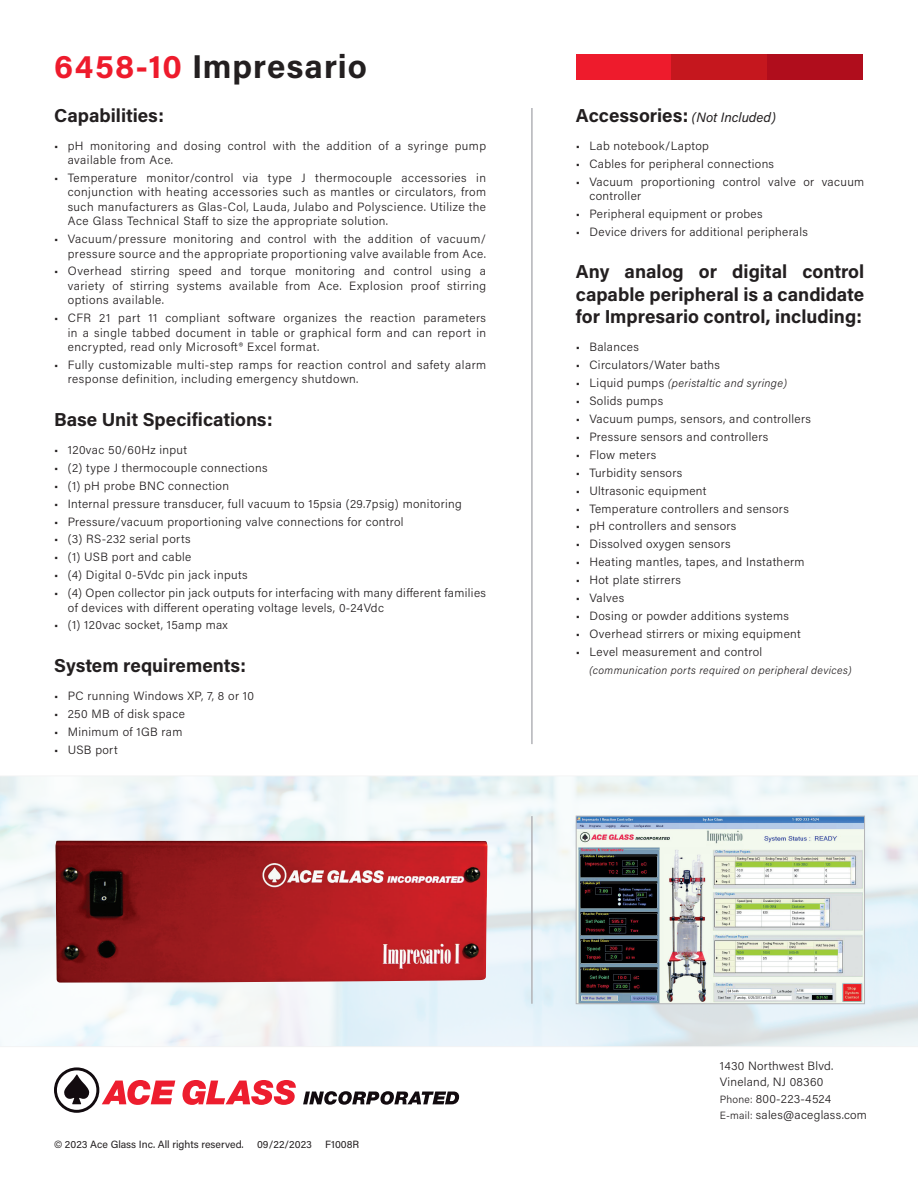
<style>
.page{position:relative;width:918px;height:1188px;background:#fff}
.page>*{position:absolute;margin:0;border:0;box-sizing:border-box;transform-origin:0 0}
.t1{font:700 33px "Acumin Pro";letter-spacing:.03em;color:#231f20}
.t2{font:700 18.75px/22.5px "Acumin Pro";color:#231f20;text-align:justify}
.t3{font:italic 13.5px "Acumin Pro";color:#231f20}
.t4{font:300 12px/14.4px "Acumin Pro";letter-spacing:.03em;color:#231f20}
.t5{font:italic 300 11.25px "Acumin Pro";letter-spacing:.03em;color:#231f20}
.t6{font:italic 300 10.8px "Acumin Pro";letter-spacing:.03em;color:#231f20}
.t7{font:10.5px "Acumin Pro";color:#231f20}
.s1{color:#ee1b2c}
.s2{font-weight:700;font-style:normal;font-size:18.75px}
.s3{font-style:normal;font-size:12px}
.s4{font-size:10.5px}
</style>
<div class="page">
<svg style="left:0;top:776px;width:918px;height:271px"></svg>
<svg style="left:54px;top:1067px;width:121px;height:46px"></svg>
<svg style="left:182px;top:1080px;width:114px;height:25px"></svg>
<svg style="left:303px;top:1091px;width:156px;height:14px"></svg>
<hr style="left:531px;top:108px;width:2px;height:636px;background:#b2b3b7">
<div style="left:576px;top:54px;width:95px;height:25px;background:#ee1b2c"></div>
<div style="left:671px;top:54px;width:96px;height:25px;background:#c5171e"></div>
<div style="left:767px;top:54px;width:95px;height:25px;background:#b00d1c"></div>
<img style="left:55px;top:841px;width:433px;height:142px">
<img style="left:578px;top:818px;width:285px;height:184px">
<div style="left:576px;top:816px;width:289px;height:188px;border:1px solid #b2b3b7"></div>
<hr style="left:531px;top:816px;width:2px;height:188px;background:#b2b3b7">
<p class="t1" style="left:54px;top:44px;width:314px"><span class="s1">6458-10</span> Impresario</p>
<p class="t2" style="left:54px;top:103px;width:111px">Capabilities:</p>
<p class="t4" style="left:68px;top:138px;width:420px;text-indent:-14px">• pH monitoring and dosing control with the addition of a syringe pump available from Ace.</p>
<p class="t4" style="left:68px;top:170px;width:420px;text-align:justify;text-indent:-14px">• Temperature monitor/control via type J thermocouple accessories in conjunction with heating accessories such as mantles or circulators, from such manufacturers as Glas-Col, Lauda, Julabo and Polyscience. Utilize the Ace Glass Technical Staff to size the appropriate solution.</p>
<p class="t4" style="left:54px;top:231px;width:433px;text-align:right">• Vacuum/pressure monitoring and control with the addition of vacuum/ pressure source and the appropriate proportioning valve available from Ace.</p>
<p class="t4" style="left:68px;top:264px;width:420px;text-align:justify;text-indent:-14px">• Overhead stirring speed and torque monitoring and control using a variety of stirring systems available from Ace. Explosion proof stirring options available.</p>
<p class="t4" style="left:68px;top:310px;width:420px;text-align:justify;text-indent:-14px">• CFR 21 part 11 compliant software organizes the reaction parameters in a single tabbed document in table or graphical form and can report in encrypted, read only Microsoft® Excel format.</p>
<p class="t4" style="left:68px;top:357px;width:420px;text-indent:-14px">• Fully customizable multi-step ramps for reaction control and safety alarm response definition, including emergency shutdown.</p>
<p class="t2" style="left:54px;top:407px;width:220px">Base Unit Specifications:</p>
<p class="t4" style="left:54px;top:442px;width:134px">• 120vac 50/60Hz input</p>
<p class="t4" style="left:54px;top:460px;width:215px">• (2) type J thermocouple connections</p>
<p class="t4" style="left:54px;top:478px;width:176px">• (1) pH probe BNC connection</p>
<p class="t4" style="left:54px;top:496px;width:409px">• Internal pressure transducer, full vacuum to 15psia (29.7psig) monitoring</p>
<p class="t4" style="left:54px;top:514px;width:351px">• Pressure/vacuum proportioning valve connections for control</p>
<p class="t4" style="left:54px;top:532px;width:138px">• (3) RS-232 serial ports</p>
<p class="t4" style="left:54px;top:549px;width:139px">• (1) USB port and cable</p>
<p class="t4" style="left:54px;top:567px;width:195px">• (4) Digital 0-5Vdc pin jack inputs</p>
<p class="t4" style="left:68px;top:585px;width:420px;text-indent:-14px">• (4) Open collector pin jack outputs for interfacing with many different families of devices with different operating voltage levels, 0-24Vdc</p>
<p class="t4" style="left:54px;top:618px;width:175px">• (1) 120vac socket, 15amp max</p>
<p class="t2" style="left:54px;top:654px;width:193px">System requirements:</p>
<p class="t4" style="left:54px;top:688px;width:201px">• PC running Windows XP, 7, 8 or 10</p>
<p class="t4" style="left:54px;top:706px;width:132px">• 250 MB of disk space</p>
<p class="t4" style="left:54px;top:724px;width:130px">• Minimum of 1GB ram</p>
<p class="t4" style="left:54px;top:742px;width:65px">• USB port</p>
<p class="t3" style="left:576px;top:108px;width:201px"><span class="s2">Accessories:</span> (Not Included)</p>
<p class="t4" style="left:576px;top:138px;width:135px">• Lab notebook/Laptop</p>
<p class="t4" style="left:576px;top:156px;width:200px">• Cables for peripheral connections</p>
<p class="t4" style="left:589px;top:174px;width:276px;text-indent:-14px">• Vacuum proportioning control valve or vacuum controller</p>
<p class="t4" style="left:576px;top:206px;width:188px">• Peripheral equipment or probes</p>
<p class="t4" style="left:576px;top:224px;width:234px">• Device drivers for additional peripherals</p>
<p class="t2" style="left:576px;top:260px;width:290px">Any analog or digital control capable peripheral is a candidate for Impresario control, including:</p>
<p class="t4" style="left:576px;top:340px;width:65px">• Balances</p>
<p class="t4" style="left:576px;top:357px;width:146px">• Circulators/Water baths</p>
<p class="t5" style="left:576px;top:375px;width:213px"><span class="s3">• Liquid pumps</span> (peristaltic and syringe)</p>
<p class="t4" style="left:576px;top:393px;width:89px">• Solids pumps</p>
<p class="t4" style="left:576px;top:411px;width:237px">• Vacuum pumps, sensors, and controllers</p>
<p class="t4" style="left:576px;top:429px;width:194px">• Pressure sensors and controllers</p>
<p class="t4" style="left:576px;top:447px;width:82px">• Flow meters</p>
<p class="t4" style="left:576px;top:465px;width:108px">• Turbidity sensors</p>
<p class="t4" style="left:576px;top:483px;width:132px">• Ultrasonic equipment</p>
<p class="t4" style="left:576px;top:501px;width:214px">• Temperature controllers and sensors</p>
<p class="t4" style="left:576px;top:519px;width:162px">• pH controllers and sensors</p>
<p class="t4" style="left:576px;top:537px;width:156px">• Dissolved oxygen sensors</p>
<p class="t4" style="left:576px;top:554px;width:230px">• Heating mantles, tapes, and Instatherm</p>
<p class="t4" style="left:576px;top:572px;width:107px">• Hot plate stirrers</p>
<p class="t4" style="left:576px;top:590px;width:50px">• Valves</p>
<p class="t4" style="left:576px;top:608px;width:215px">• Dosing or powder additions systems</p>
<p class="t4" style="left:576px;top:626px;width:226px">• Overhead stirrers or mixing equipment</p>
<p class="t4" style="left:576px;top:644px;width:188px">• Level measurement and control</p>
<p class="t6" style="left:589px;top:662px;width:264px">(communication ports required on peripheral devices)</p>
<p class="t7" style="left:54px;top:1137px;width:191px">© 2023 Ace Glass Inc. All rights reserved.</p>
<p class="t7" style="left:257px;top:1137px;width:56px">09/22/2023</p>
<p class="t7" style="left:325px;top:1137px;width:36px">F1008R</p>
<p class="t4" style="left:720px;top:1057px;width:115px;line-height:16.5px">1430 Northwest Blvd.<br>Vineland, NJ 08360</p>
<p class="t4" style="left:720px;top:1091px;width:113px"><span class="s4">Phone:</span> 800-223-4524</p>
<p class="t4" style="left:720px;top:1107px;width:149px"><span class="s4">E-mail:</span> sales@aceglass.com</p>
</div>
